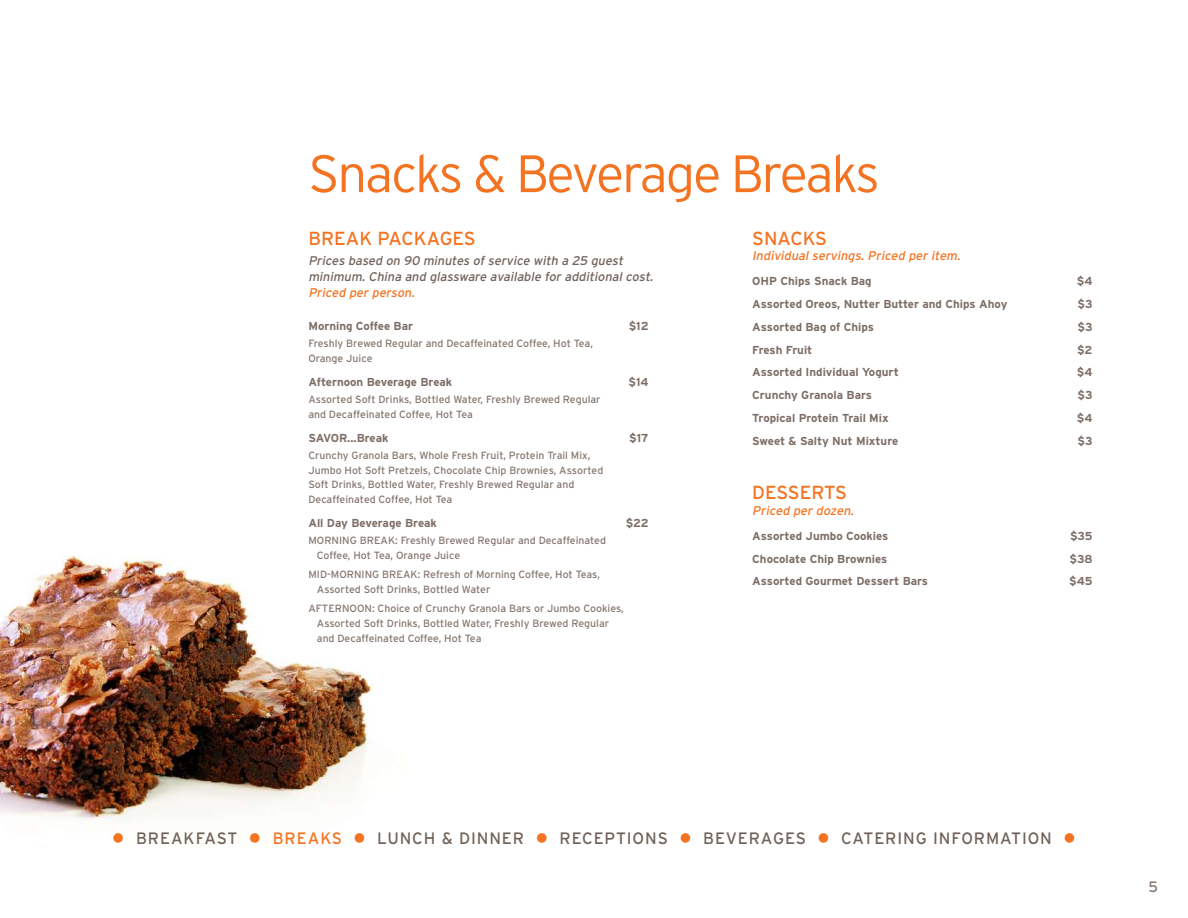
<style>
.page{position:relative;width:1188px;height:918px;background:#fff}
.page>*{position:absolute;margin:0;border:0;box-sizing:border-box;transform-origin:0 0}
.t1{font:300 52.5px "Interstate";letter-spacing:-.04em;color:#f47321}
.t2{font:18.9px "Interstate";color:#f47321}
.t3{font:16.5px "Interstate";letter-spacing:.055em;color:#716259}
.t4{font:15px "Interstate";color:#867770}
.t5{font:italic 12.6px/15.8px "Interstate";color:#716259}
.t6{font:italic 12.6px "Interstate";color:#f47321}
.t7{font:700 11.55px "Interstate";color:#7d6e66}
.t8{font:10.5px/14.7px "Interstate";color:#867770}
.s1{color:#f47321}
</style>
<div class="page">
<img style="left:0;top:555px;width:374px;height:267px">
<h1 class="t1" style="left:308px;top:144px;width:573px">Snacks &amp; Beverage Breaks</h1>
<h2 class="t2" style="left:308px;top:227px;width:169px">BREAK PACKAGES</h2>
<p class="t5" style="left:308px;top:253px;width:349px">Prices based on 90 minutes of service with a 25 guest minimum. China and glassware available for additional cost.</p>
<p class="t6" style="left:308px;top:285px;width:110px">Priced per person.</p>
<p class="t7" style="left:308px;top:320px;width:106px">Morning Coffee Bar</p>
<p class="t7" style="left:629px;top:320px;width:21px">$12</p>
<p class="t8" style="left:308px;top:336px;width:286px">Freshly Brewed Regular and Decaffeinated Coffee, Hot Tea,<br>Orange Juice</p>
<p class="t7" style="left:308px;top:376px;width:145px">Afternoon Beverage Break</p>
<p class="t7" style="left:629px;top:376px;width:22px">$14</p>
<p class="t8" style="left:308px;top:392px;width:294px">Assorted Soft Drinks, Bottled Water, Freshly Brewed Regular and Decaffeinated Coffee, Hot Tea</p>
<p class="t7" style="left:308px;top:432px;width:82px">SAVOR...Break</p>
<p class="t7" style="left:629px;top:432px;width:21px">$17</p>
<p class="t8" style="left:308px;top:448px;width:296px">Crunchy Granola Bars, Whole Fresh Fruit, Protein Trail Mix, Jumbo Hot Soft Pretzels, Chocolate Chip Brownies, Assorted Soft Drinks, Bottled Water, Freshly Brewed Regular and Decaffeinated Coffee, Hot Tea</p>
<p class="t7" style="left:308px;top:517px;width:130px">All Day Beverage Break</p>
<p class="t7" style="left:626px;top:517px;width:24px">$22</p>
<p class="t8" style="left:317px;top:533px;width:291px;text-indent:-9px">MORNING BREAK: Freshly Brewed Regular and Decaffeinated<br>Coffee, Hot Tea, Orange Juice</p>
<p class="t8" style="left:317px;top:567px;width:285px;text-indent:-9px">MID-MORNING BREAK: Refresh of Morning Coffee, Hot Teas,<br>Assorted Soft Drinks, Bottled Water</p>
<p class="t8" style="left:317px;top:601px;width:308px;text-indent:-9px">AFTERNOON: Choice of Crunchy Granola Bars or Jumbo Cookies,<br>Assorted Soft Drinks, Bottled Water, Freshly Brewed Regular and Decaffeinated Coffee, Hot Tea</p>
<h2 class="t2" style="left:752px;top:227px;width:76px">SNACKS</h2>
<p class="t6" style="left:752px;top:249px;width:212px">Individual servings. Priced per item.</p>
<p class="t7" style="left:752px;top:275px;width:121px">OHP Chips Snack Bag</p>
<p class="t7" style="left:1077px;top:275px;width:17px">$4</p>
<p class="t7" style="left:752px;top:297px;width:257px">Assorted Oreos, Nutter Butter and Chips Ahoy</p>
<p class="t7" style="left:1078px;top:297px;width:16px">$3</p>
<p class="t7" style="left:752px;top:320px;width:123px">Assorted Bag of Chips</p>
<p class="t7" style="left:1078px;top:320px;width:16px">$3</p>
<p class="t7" style="left:752px;top:343px;width:62px">Fresh Fruit</p>
<p class="t7" style="left:1077px;top:343px;width:17px">$2</p>
<p class="t7" style="left:752px;top:366px;width:148px">Assorted Individual Yogurt</p>
<p class="t7" style="left:1077px;top:366px;width:17px">$4</p>
<p class="t7" style="left:752px;top:389px;width:121px">Crunchy Granola Bars</p>
<p class="t7" style="left:1078px;top:389px;width:16px">$3</p>
<p class="t7" style="left:752px;top:411px;width:138px">Tropical Protein Trail Mix</p>
<p class="t7" style="left:1077px;top:411px;width:17px">$4</p>
<p class="t7" style="left:752px;top:434px;width:148px">Sweet &amp; Salty Nut Mixture</p>
<p class="t7" style="left:1078px;top:434px;width:16px">$3</p>
<h2 class="t2" style="left:752px;top:482px;width:96px">DESSERTS</h2>
<p class="t6" style="left:752px;top:503px;width:105px">Priced per dozen.</p>
<p class="t7" style="left:752px;top:529px;width:138px">Assorted Jumbo Cookies</p>
<p class="t7" style="left:1070px;top:529px;width:24px">$35</p>
<p class="t7" style="left:752px;top:552px;width:137px">Chocolate Chip Brownies</p>
<p class="t7" style="left:1070px;top:552px;width:24px">$38</p>
<p class="t7" style="left:752px;top:575px;width:177px">Assorted Gourmet Dessert Bars</p>
<p class="t7" style="left:1069px;top:575px;width:25px">$45</p>
<h3 class="t3" style="left:112px;top:829px;width:965px"><span class="s1">●</span> BREAKFAST <span class="s1">● BREAKS</span> <span class="s1">●</span> LUNCH &amp; DINNER <span class="s1">●</span> RECEPTIONS <span class="s1">●</span> BEVERAGES <span class="s1">●</span> CATERING INFORMATION <span class="s1">●</span></h3>
<h3 class="t4" style="left:1148px;top:879px;width:11px">5</h3>
</div>
